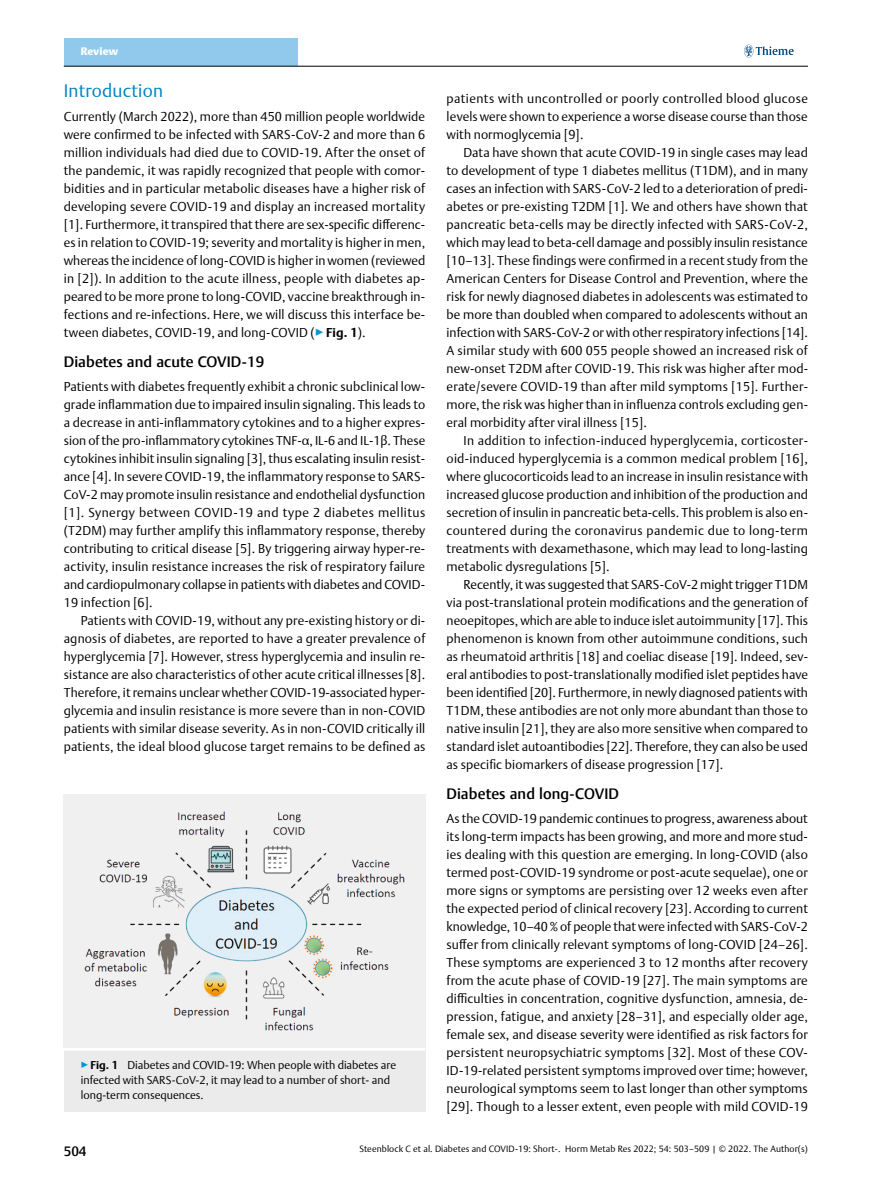
<style>
.page{position:relative;width:893px;height:1191px;background:#fff}
.page>*{position:absolute;margin:0;border:0;box-sizing:border-box;transform-origin:0 0}
.t1{font:300 18px "Thieme Argo 2011";letter-spacing:.01em;color:#0083c2}
.t2{font:500 15px "Thieme Argo 2011";letter-spacing:.01em;color:#000}
.t3{font:500 13.5px "Thieme Argo 2011";color:#000}
.t4{font:300 12.75px/18px "Thieme Argo 2011";letter-spacing:.01em;color:#000;text-align:justify}
.t5{font:300 11.25px/15px "Thieme Argo 2011";color:#000}
.t6{font:900 10.8px "Thieme Argo 2011";letter-spacing:-.005em;color:#fff}
.t7{font:300 9px "Thieme Argo 2011";letter-spacing:.01em;color:#000}
.s1{color:#0095da}
.s2{font-weight:700}
</style>
<div class="page">
<div style="left:64px;top:38px;width:234px;height:28px;background:#91c9ed"></div>
<svg style="left:744px;top:45px;width:50px;height:12px"></svg>
<hr style="left:64px;top:66px;width:744px;height:1px;background:#000">
<div style="left:64px;top:1047px;width:361px;height:64px;background:#ebebec"></div>
<svg style="left:64px;top:1048px;width:361px;height:2px"></svg>
<img style="left:64px;top:794px;width:361px;height:253px">
<p class="t6" style="left:81px;top:44px;width:39px">Review</p>
<h1 class="t1" style="left:64px;top:79px;width:101px">Introduction</h1>
<p class="t4" style="left:64px;top:107px;width:363px">Currently (March 2022), more than 450 million people worldwide were confirmed to be infected with SARS-CoV-2 and more than 6 million individuals had died due to COVID-19. After the onset of the pandemic, it was rapidly recognized that people with comor&shy;bidities and in particular metabolic diseases have a higher risk of developing severe COVID-19 and display an increased mortality [1]. Furthermore, it transpired that there are sex-specific differenc&shy;es in relation to COVID-19; severity and mortality is higher in men, whereas the incidence of long-COVID is higher in women (reviewed in [2]). In addition to the acute illness, people with diabetes ap&shy;peared to be more prone to long-COVID, vaccine breakthrough in&shy;fections and re-infections. Here, we will discuss this interface be&shy;tween diabetes, COVID-19, and long-COVID (<span class="s1">▶</span><span class="s2">Fig. 1</span>).</p>
<p class="t2" style="left:64px;top:352px;width:202px">Diabetes and acute COVID-19</p>
<p class="t4" style="left:64px;top:377px;width:363px">Patients with diabetes frequently exhibit a chronic subclinical low&shy;grade inflammation due to impaired insulin signaling. This leads to a decrease in anti-inflammatory cytokines and to a higher expres&shy;sion of the pro-inflammatory cytokines TNF-α, IL-6 and IL-1β. These cytokines inhibit insulin signaling [3], thus escalating insulin resist&shy;ance [4]. In severe COVID-19, the inflammatory response to SARS-CoV-2 may promote insulin resistance and endothelial dysfunction [1]. Synergy between COVID-19 and type 2 diabetes mellitus (T2DM) may further amplify this inflammatory response, thereby contributing to critical disease [5]. By triggering airway hyper-re&shy;activity, insulin resistance increases the risk of respiratory failure and cardiopulmonary collapse in patients with diabetes and COVID-19 infection [6].</p>
<p class="t4" style="left:64px;top:611px;width:363px;text-indent:17px">Patients with COVID-19, without any pre-existing history or di&shy;agnosis of diabetes, are reported to have a greater prevalence of hyperglycemia [7]. However, stress hyperglycemia and insulin re&shy;sistance are also characteristics of other acute critical illnesses [8].<br>Therefore, it remains unclear whether COVID-19-associated hyper&shy;glycemia and insulin resistance is more severe than in non-COVID patients with similar disease severity. As in non-COVID critically ill patients, the ideal blood glucose target remains to be defined as</p>
<p class="t5" style="left:81px;top:1057px;width:317px"><span class="s1">▶</span><span class="s2">Fig. 1</span> Diabetes and COVID-19: When people with diabetes are infected with SARS-CoV-2, it may lead to a number of short- and long-term consequences.</p>
<p class="t4" style="left:447px;top:89px;width:363px">patients with uncontrolled or poorly controlled blood glucose levels were shown to experience a worse disease course than those with normoglycemia [9].</p>
<p class="t4" style="left:447px;top:143px;width:363px;text-indent:17px">Data have shown that acute COVID-19 in single cases may lead to development of type 1 diabetes mellitus (T1DM), and in many cases an infection with SARS-CoV-2 led to a deterioration of predi&shy;abetes or pre-existing T2DM [1]. We and others have shown that pancreatic beta-cells may be directly infected with SARS-CoV-2, which may lead to beta-cell damage and possibly insulin resistance [10–13]. These findings were confirmed in a recent study from the American Centers for Disease Control and Prevention, where the risk for newly diagnosed diabetes in adolescents was estimated to be more than doubled when compared to adolescents without an infection with SARS-CoV-2 or with other respiratory infections [14].<br>A similar study with 600 055 people showed an increased risk of new-onset T2DM after COVID-19. This risk was higher after mod&shy;erate/severe COVID-19 than after mild symptoms [15]. Further&shy;more, the risk was higher than in influenza controls excluding gen&shy;eral morbidity after viral illness [15].</p>
<p class="t4" style="left:447px;top:431px;width:363px;text-indent:17px">In addition to infection-induced hyperglycemia, corticoster&shy;oid-induced hyperglycemia is a common medical problem [16], where glucocorticoids lead to an increase in insulin resistance with increased glucose production and inhibition of the production and secretion of insulin in pancreatic beta-cells. This problem is also en&shy;countered during the coronavirus pandemic due to long-term treatments with dexamethasone, which may lead to long-lasting metabolic dysregulations [5].</p>
<p class="t4" style="left:447px;top:575px;width:363px;text-indent:17px">Recently, it was suggested that SARS-CoV-2 might trigger T1DM via post-translational protein modifications and the generation of neoepitopes, which are able to induce islet autoimmunity [17]. This phenomenon is known from other autoimmune conditions, such as rheumatoid arthritis [18] and coeliac disease [19]. Indeed, sev&shy;eral antibodies to post-translationally modified islet peptides have been identified [20]. Furthermore, in newly diagnosed patients with T1DM, these antibodies are not only more abundant than those to native insulin [21], they are also more sensitive when compared to standard islet autoantibodies [22]. Therefore, they can also be used as specific biomarkers of disease progression [17].</p>
<p class="t2" style="left:446px;top:784px;width:174px">Diabetes and long-COVID</p>
<p class="t4" style="left:446px;top:809px;width:363px">As the COVID-19 pandemic continues to progress, awareness about its long-term impacts has been growing, and more and more stud&shy;ies dealing with this question are emerging. In long-COVID (also termed post-COVID-19 syndrome or post-acute sequelae), one or more signs or symptoms are persisting over 12 weeks even after the expected period of clinical recovery [23]. According to current knowledge, 10–40% of people that were infected with SARS-CoV-2 suffer from clinically relevant symptoms of long-COVID [24–26].<br>These symptoms are experienced 3 to 12 months after recovery from the acute phase of COVID-19 [27]. The main symptoms are difficulties in concentration, cognitive dysfunction, amnesia, de&shy;pression, fatigue, and anxiety [28–31], and especially older age, female sex, and disease severity were identified as risk factors for persistent neuropsychiatric symptoms [32]. Most of these COV-ID-19-related persistent symptoms improved over time; however, neurological symptoms seem to last longer than other symptoms [29]. Though to a lesser extent, even people with mild COVID-19</p>
<p class="t3" style="left:64px;top:1142px;width:24px">504</p>
<p class="t7" style="left:360px;top:1143px;width:450px">Steenblock C et al. Diabetes and COVID-19: Short-. Horm Metab Res 2022; 54: 503–509 | © 2022. The Author(s)</p>
</div>
